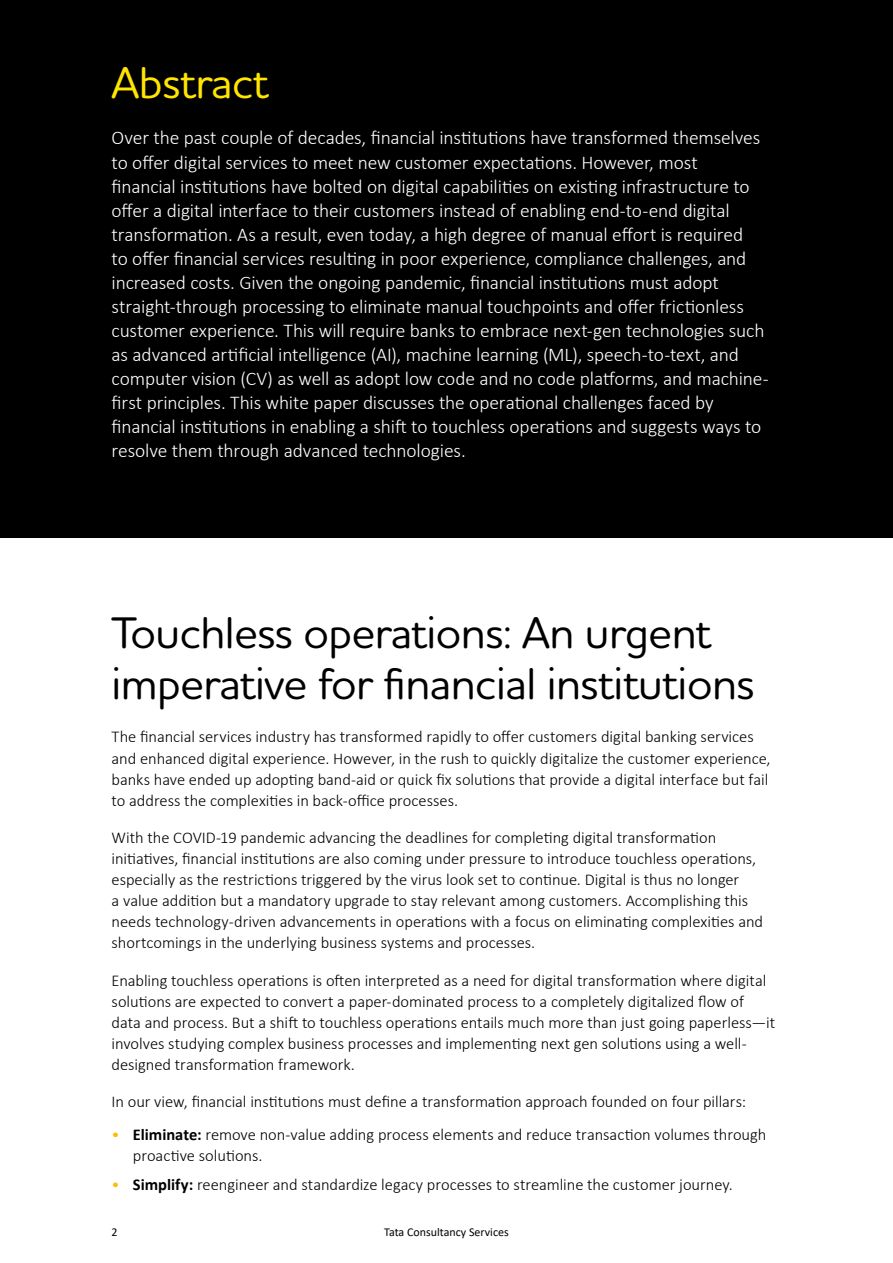
<style>
.page{position:relative;width:893px;height:1263px;background:#fff}
.page>*{position:absolute;margin:0;border:0;box-sizing:border-box;transform-origin:0 0}
.t1{font:500 45px/51px "Houschka Rounded";letter-spacing:-.01em;color:#000}
.t2{font:500 45px "Houschka Rounded";letter-spacing:-.01em;color:#ffe600}
.t3{font:300 19.5px/24px "Calibri";letter-spacing:-.01em;color:#fff}
.t4{font:300 16.5px/21px "Calibri";letter-spacing:-.005em;color:#000}
.t5{font:12px "Calibri";color:#000}
.s1{color:#ffbc00}
.s2{font-weight:700}
</style>
<div class="page">
<div style="left:0;top:0;width:893px;height:537px;background:#000"></div>
<h1 class="t2" style="left:112px;top:53px;width:159px">Abstract</h1>
<p class="t3" style="left:112px;top:126px;width:659px">Over the past couple of decades, financial institutions have transformed themselves to offer digital services to meet new customer expectations. However, most<br>financial institutions have bolted on digital capabilities on existing infrastructure to offer a digital interface to their customers instead of enabling end-to-end digital transformation. As a result, even today, a high degree of manual effort is required<br>to offer financial services resulting in poor experience, compliance challenges, and increased costs. Given the ongoing pandemic, financial institutions must adopt straight-through processing to eliminate manual touchpoints and offer frictionless customer experience. This will require banks to embrace next-gen technologies such as advanced artificial intelligence (AI), machine learning (ML), speech-to-text, and computer vision (CV) as well as adopt low code and no code platforms, and machine&shy;first principles. This white paper discusses the operational challenges faced by financial institutions in enabling a shift to touchless operations and suggests ways to resolve them through advanced technologies.</p>
<h1 class="t1" style="left:112px;top:606px;width:645px">Touchless operations: An urgent imperative for financial institutions</h1>
<p class="t4" style="left:112px;top:726px;width:660px">The financial services industry has transformed rapidly to offer customers digital banking services and enhanced digital experience. However, in the rush to quickly digitalize the customer experience, banks have ended up adopting band-aid or quick fix solutions that provide a digital interface but fail to address the complexities in back-office processes.</p>
<p class="t4" style="left:112px;top:827px;width:653px">With the COVID-19 pandemic advancing the deadlines for completing digital transformation initiatives, financial institutions are also coming under pressure to introduce touchless operations, especially as the restrictions triggered by the virus look set to continue. Digital is thus no longer<br>a value addition but a mandatory upgrade to stay relevant among customers. Accomplishing this needs technology-driven advancements in operations with a focus on eliminating complexities and shortcomings in the underlying business systems and processes.</p>
<p class="t4" style="left:112px;top:969px;width:665px">Enabling touchless operations is often interpreted as a need for digital transformation where digital solutions are expected to convert a paper-dominated process to a completely digitalized flow of data and process. But a shift to touchless operations entails much more than just going paperless—it involves studying complex business processes and implementing next gen solutions using a well&shy;designed transformation framework.</p>
<p class="t4" style="left:112px;top:1091px;width:636px">In our view, financial institutions must define a transformation approach founded on four pillars:</p>
<p class="t4" style="left:133px;top:1124px;width:635px;text-indent:-21px"><span class="s1">•</span> <span class="s2">Eliminate:</span> remove non-value adding process elements and reduce transaction volumes through proactive solutions.</p>
<p class="t4" style="left:112px;top:1173px;width:623px"><span class="s1">•</span> <span class="s2">Simplify:</span> reengineer and standardize legacy processes to streamline the customer journey.</p>
<p class="t5" style="left:112px;top:1223px;width:8px">2</p>
<p class="t5" style="left:384px;top:1223px;width:126px">Tata Consultancy Services</p>
</div>
